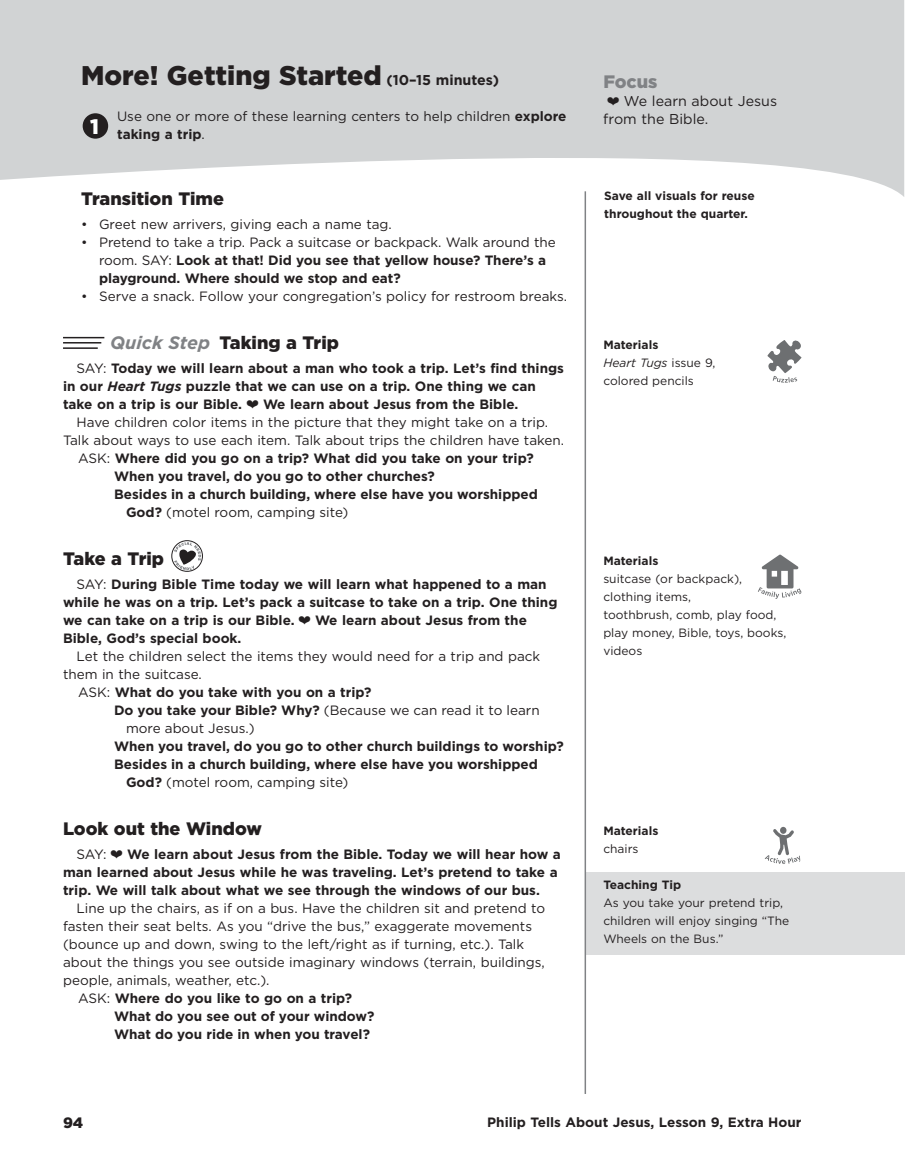
<style>
.page{position:relative;width:905px;height:1175px;background:#fff}
.page>*{position:absolute;margin:0;border:0;box-sizing:border-box;transform-origin:0 0}
.t1{font:900 27px "Gotham";color:#231f20}
.t2{font:900 21px "Gotham";color:#fff}
.t3{font:900 18px "Gotham";color:#231f20}
.t4{font:900 18px "Gotham";color:#808285}
.t5{font:900 15px "Gotham";color:#231f20}
.t6{font:14.25px/18px "Gotham";color:#231f20}
.t7{font:700 13.5px/18px "Gotham";color:#231f20}
.t8{font:13.5px/18px "Gotham";color:#231f20}
.t9{font:12px/18px "Gotham";color:#231f20}
.t10{font:700 12px/18px "Gotham";color:#231f20}
.s1{font-weight:700;font-size:14.25px}
.s2{font-weight:700}
.s3{font-weight:400}
.s4{font-weight:700;font-style:italic;color:#808285}
.s5{font-style:italic}
</style>
<div class="page">
<svg style="left:0;top:0;width:904px;height:197px;fill:#d1d3d4"></svg>
<div style="left:585px;top:872px;width:319px;height:82px;background:#dcddde"></div>
<hr style="left:63px;top:337px;width:41px;height:1px;background:#231f20">
<hr style="left:63px;top:342px;width:38px;height:1px;background:#231f20">
<hr style="left:63px;top:347px;width:35px;height:2px;background:#231f20">
<svg style="left:764px;top:827px;width:36px;height:37px"></svg>
<div style="left:172px;top:540px;width:30px;height:31px;border:1px solid #231f20;border-radius:50%"></div>
<svg style="left:174px;top:542px;width:27px;height:28px"></svg>
<hr style="left:584px;top:191px;width:2px;height:903px;background:#808285">
<div style="left:83px;top:113px;width:25px;height:26px;background:#231f20;border-radius:50%"></div>
<svg style="left:767px;top:340px;width:34px;height:42px"></svg>
<svg style="left:758px;top:554px;width:43px;height:45px"></svg>
<svg style="left:607px;top:97px;width:12px;height:8px"></svg>
<h1 class="t1" style="left:81px;top:56px;width:419px">More! Getting Started <span class="s1">(10–15 minutes)</span></h1>
<p class="t8" style="left:117px;top:107px;width:451px">Use one or more of these learning centers to help children <span class="s2">explore taking a trip</span>.</p>
<h2 class="t2" style="left:90px;top:112px;width:10px">1</h2>
<h3 class="t3" style="left:81px;top:186px;width:144px">Transition Time</h3>
<p class="t8" style="left:81px;top:215px;width:312px">• Greet new arrivers, giving each a name tag.</p>
<p class="t7" style="left:99px;top:233px;width:458px;text-indent:-18px"><span class="s3">• Pretend to take a trip. Pack a suitcase or backpack. Walk around the room. SAY:</span> Look at that! Did you see that yellow house? There’s a playground. Where should we stop and eat?</p>
<p class="t8" style="left:81px;top:287px;width:487px">• Serve a snack. Follow your congregation’s policy for restroom breaks.</p>
<h3 class="t3" style="left:110px;top:330px;width:230px"><span class="s4">Quick Step</span> Taking a Trip</h3>
<p class="t7" style="left:63px;top:359px;width:502px;text-indent:14px"><span class="s3">SAY:</span> Today we will learn about a man who took a trip. Let’s find things in our <span class="s5">Heart Tugs</span> puzzle that we can use on a trip. One thing we can take on a trip is our Bible.</p>
<p class="t7" style="left:263px;top:395px;width:257px">We learn about Jesus from the Bible.</p>
<p class="t8" style="left:76px;top:413px;width:473px">Have children color items in the picture that they might take on a trip.</p>
<p class="t8" style="left:63px;top:431px;width:502px">Talk about ways to use each item. Talk about trips the children have taken.</p>
<p class="t7" style="left:78px;top:449px;width:457px"><span class="s3">ASK:</span> Where did you go on a trip? What did you take on your trip?</p>
<p class="t7" style="left:114px;top:467px;width:322px">When you travel, do you go to other churches?</p>
<p class="t7" style="left:114px;top:485px;width:425px">Besides in a church building, where else have you worshipped</p>
<p class="t8" style="left:126px;top:503px;width:224px"><span class="s2">God?</span> (motel room, camping site)</p>
<h3 class="t3" style="left:63px;top:546px;width:102px">Take a Trip</h3>
<p class="t7" style="left:63px;top:575px;width:496px;text-indent:14px"><span class="s3">SAY:</span> During Bible Time today we will learn what happened to a man while he was on a trip. Let’s pack a suitcase to take on a trip. One thing we can take on a trip is our Bible.</p>
<p class="t7" style="left:315px;top:611px;width:213px">We learn about Jesus from the</p>
<p class="t7" style="left:63px;top:629px;width:180px">Bible, God’s special book.</p>
<p class="t8" style="left:76px;top:647px;width:465px">Let the children select the items they would need for a trip and pack</p>
<p class="t8" style="left:63px;top:665px;width:140px">them in the suitcase.</p>
<p class="t7" style="left:78px;top:683px;width:295px"><span class="s3">ASK:</span> What do you take with you on a trip?</p>
<p class="t8" style="left:114px;top:701px;width:427px"><span class="s2">Do you take your Bible? Why?</span> (Because we can read it to learn</p>
<p class="t8" style="left:126px;top:719px;width:130px">more about Jesus.)</p>
<p class="t7" style="left:114px;top:737px;width:451px">When you travel, do you go to other church buildings to worship?</p>
<p class="t7" style="left:114px;top:755px;width:425px">Besides in a church building, where else have you worshipped</p>
<p class="t8" style="left:126px;top:773px;width:224px"><span class="s2">God?</span> (motel room, camping site)</p>
<h3 class="t3" style="left:63px;top:816px;width:200px">Look out the Window</h3>
<p class="t8" style="left:76px;top:845px;width:32px">SAY:</p>
<p class="t7" style="left:63px;top:845px;width:499px;text-indent:64px">We learn about Jesus from the Bible. Today we will hear how a man learned about Jesus while he was traveling. Let’s pretend to take a trip. We will talk about what we see through the windows of our bus.</p>
<p class="t8" style="left:76px;top:899px;width:470px">Line up the chairs, as if on a bus. Have the children sit and pretend to</p>
<p class="t8" style="left:63px;top:917px;width:470px">fasten their seat belts. As you “drive the bus,” exaggerate movements</p>
<p class="t8" style="left:63px;top:935px;width:462px">(bounce up and down, swing to the left/right as if turning, etc.). Talk</p>
<p class="t8" style="left:63px;top:953px;width:483px">about the things you see outside imaginary windows (terrain, buildings,</p>
<p class="t8" style="left:63px;top:971px;width:208px">people, animals, weather, etc.).</p>
<p class="t7" style="left:78px;top:989px;width:276px"><span class="s3">ASK:</span> Where do you like to go on a trip?</p>
<p class="t7" style="left:114px;top:1007px;width:262px">What do you see out of your window?</p>
<p class="t7" style="left:114px;top:1025px;width:257px">What do you ride in when you travel?</p>
<h3 class="t4" style="left:603px;top:69px;width:56px">Focus</h3>
<p class="t6" style="left:603px;top:92px;width:175px;text-indent:21px">We learn about Jesus from the Bible.</p>
<p class="t10" style="left:604px;top:187px;width:152px">Save all visuals for reuse throughout the quarter.</p>
<p class="t9" style="left:603px;top:335px;width:114px"><span class="s2">Materials<br></span><span class="s5">Heart Tugs</span> issue 9, colored pencils</p>
<p class="t10" style="left:603px;top:552px;width:57px">Materials</p>
<p class="t9" style="left:603px;top:569px;width:185px">suitcase (or backpack), clothing items,<br>toothbrush, comb, play food, play money, Bible, toys, books, videos</p>
<p class="t10" style="left:603px;top:822px;width:57px">Materials</p>
<p class="t9" style="left:603px;top:839px;width:37px">chairs</p>
<p class="t10" style="left:603px;top:876px;width:79px">Teaching Tip</p>
<p class="t9" style="left:603px;top:893px;width:187px">As you take your pretend trip, children will enjoy singing “The<br>Wheels on the Bus.”</p>
<p class="t5" style="left:63px;top:1112px;width:22px">94</p>
<p class="t7" style="left:487px;top:1113px;width:316px">Philip Tells About Jesus, Lesson 9, Extra Hour</p>
</div>
